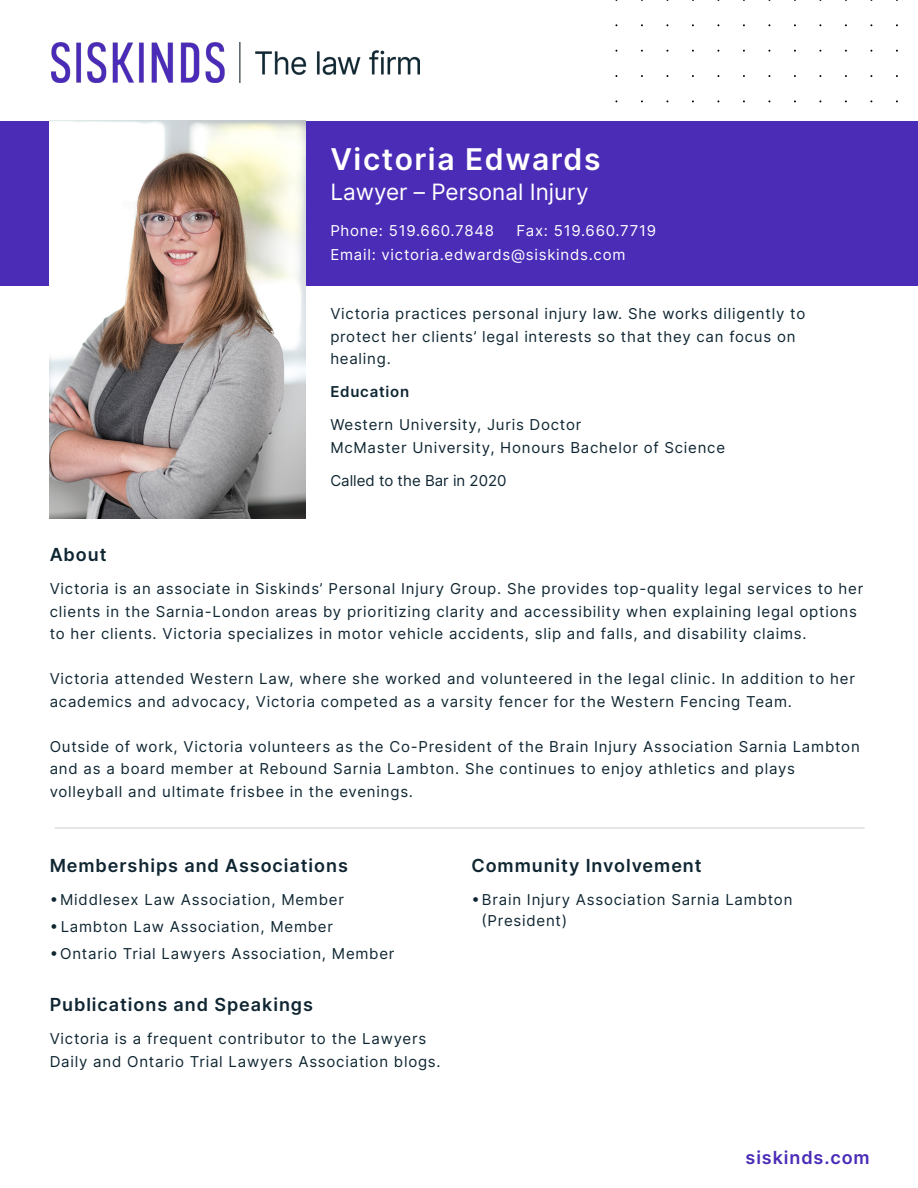
<style>
.page{position:relative;width:918px;height:1188px;background:#fff}
.page>*{position:absolute;margin:0;border:0;box-sizing:border-box;transform-origin:0 0}
.t1{font:600 30px "Inter";letter-spacing:.05em;color:#fff}
.t2{font:22.5px "Inter";color:#fff}
.Main_copy{font:600 18px "Inter";letter-spacing:.05em;color:#0f2632}
.t3{font:600 18px "Inter";letter-spacing:.05em;color:#4b2cb7}
.Main_copy-2{font:15px/22.5px "Inter";letter-spacing:.05em;color:#0f2632}
.Contact_Info{font:15px "Inter";letter-spacing:.05em;color:#fff}
.Called_to_Bar{font:15px "Inter";color:#0f2632}
.Main_copy-3{font:600 15px "Inter";letter-spacing:.05em;color:#0f2632}
</style>
<div class="page">
<div style="left:0;top:121px;width:918px;height:164px;background:#4b2cb7"></div>
<img style="left:51px;top:43px;width:369px;height:39px">
<hr style="left:55px;top:827px;width:810px;height:2px;background:#d4d4d5">
<img style="left:50px;top:121px;width:256px;height:398px">
<p class="t1" style="left:330px;top:137px;width:272px">Victoria Edwards</p>
<p class="t2" style="left:330px;top:175px;width:260px">Lawyer – Personal Injury</p>
<p class="Contact_Info" style="left:330px;top:219px;width:165px">Phone: 519.660.7848</p>
<p class="Contact_Info" style="left:516px;top:219px;width:141px">Fax: 519.660.7719</p>
<p class="Contact_Info" style="left:330px;top:243px;width:297px">Email: victoria.edwards@siskinds.com</p>
<p class="Main_copy-2" style="left:330px;top:302px;width:476px">Victoria practices personal injury law. She works diligently to protect her clients’ legal interests so that they can focus on healing.</p>
<p class="Main_copy-3" style="left:330px;top:381px;width:80px">Education</p>
<p class="Main_copy-2" style="left:330px;top:413px;width:252px">Western University, Juris Doctor</p>
<p class="Main_copy-2" style="left:330px;top:436px;width:396px">McMaster University, Honours Bachelor of Science</p>
<p class="Called_to_Bar" style="left:330px;top:469px;width:178px">Called to the Bar in 2020</p>
<p class="Main_copy" style="left:50px;top:541px;width:58px">About</p>
<p class="Main_copy-2" style="left:50px;top:577px;width:815px">Victoria is an associate in Siskinds’ Personal Injury Group. She provides top-quality legal services to her clients in the Sarnia-London areas by prioritizing clarity and accessibility when explaining legal options to her clients. Victoria specializes in motor vehicle accidents, slip and falls, and disability claims.</p>
<p class="Main_copy-2" style="left:50px;top:667px;width:807px">Victoria attended Western Law, where she worked and volunteered in the legal clinic. In addition to her academics and advocacy, Victoria competed as a varsity fencer for the Western Fencing Team.</p>
<p class="Main_copy-2" style="left:50px;top:735px;width:812px">Outside of work, Victoria volunteers as the Co-President of the Brain Injury Association Sarnia Lambton and as a board member at Rebound Sarnia Lambton. She continues to enjoy athletics and plays volleyball and ultimate frisbee in the evenings.</p>
<p class="Main_copy" style="left:50px;top:852px;width:300px">Memberships and Associations</p>
<p class="Main_copy-2" style="left:50px;top:888px;width:296px">• Middlesex Law Association, Member</p>
<p class="Main_copy-2" style="left:50px;top:915px;width:285px">• Lambton Law Association, Member</p>
<p class="Main_copy-2" style="left:50px;top:942px;width:346px">• Ontario Trial Lawyers Association, Member</p>
<p class="Main_copy" style="left:50px;top:992px;width:265px">Publications and Speakings</p>
<p class="Main_copy-2" style="left:50px;top:1027px;width:393px">Victoria is a frequent contributor to the Lawyers<br>Daily and Ontario Trial Lawyers Association blogs.</p>
<p class="Main_copy" style="left:471px;top:852px;width:232px">Community Involvement</p>
<p class="Main_copy-2" style="left:471px;top:888px;width:323px">• Brain Injury Association Sarnia Lambton</p>
<p class="Main_copy-2" style="left:481px;top:909px;width:87px">(President)</p>
<p class="t3" style="left:746px;top:1144px;width:126px">siskinds.com</p>
</div>
